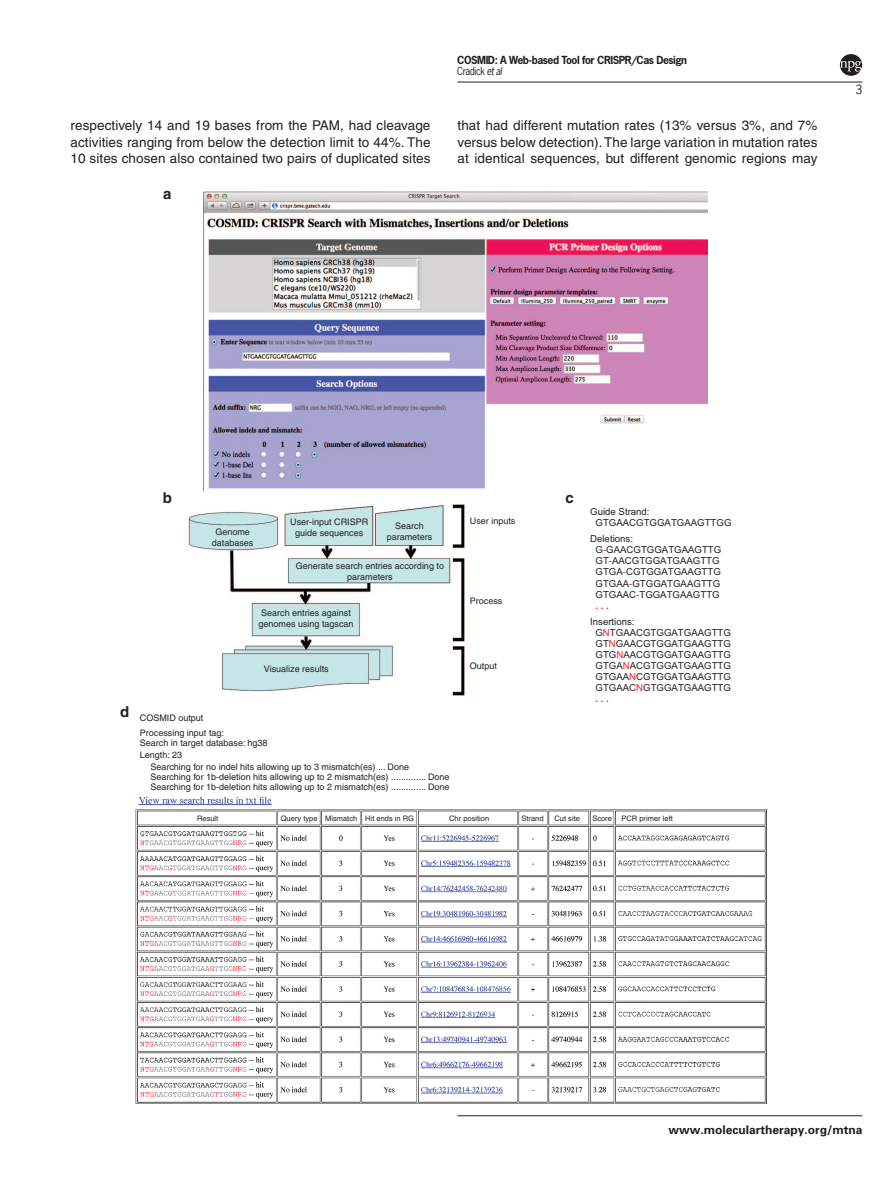
<style>
.page{position:relative;width:893px;height:1191px;background:#fff}
.page>*{position:absolute;margin:0;border:0;box-sizing:border-box;transform-origin:0 0}
.t1{font:700 15px "Helvetica";color:#231f20}
.t2{font:13.5px/16.5px "Helvetica";letter-spacing:.005em;color:#231f20;text-align:justify}
.t3{font:700 12px "Univers";color:#231f20}
.t4{font:12px "News Gothic";color:#231f20}
.t5{font:700 10.5px/11.7px "News Gothic";letter-spacing:-.045em;color:#231f20}
.t6{font:9.6px/11.1px "Arial";color:#231f20}
.t7{font:9px/10.8px "Helvetica";color:#231f20}
.t8{font:7.5px "Helvetica";color:#231f20}
.s1{font-weight:400}
.s2{font-weight:400;font-style:italic}
.s3{color:#ee2123}
.s4{font-weight:700;color:#ee2123}
</style>
<div class="page">
<hr style="left:457px;top:1115px;width:405px;height:1px;background:#231f20">
<hr style="left:457px;top:82px;width:405px;height:1px;background:#231f20">
<svg style="left:840px;top:54px;width:22px;height:22px"></svg>
<img style="left:136px;top:796px;width:631px;height:308px">
<img style="left:203px;top:191px;width:504px;height:300px">
<img style="left:188px;top:504px;width:277px;height:191px">
<p class="t5" style="left:457px;top:53px;width:231px">COSMID: A Web-based Tool for CRISPR/Cas Design<br><span class="s1">Cradick</span> <span class="s2">et al</span></p>
<h2 class="t2" style="left:70px;top:117px;width:362px">respectively 14 and 19 bases from the PAM, had cleavage activities ranging from below the detection limit to 44%. The 10 sites chosen also contained two pairs of duplicated sites</h2>
<h2 class="t2" style="left:458px;top:117px;width:362px">that had different mutation rates (13% versus 3%, and 7% versus below detection). The large variation in mutation rates at identical sequences, but different genomic regions may</h2>
<h1 class="t1" style="left:163px;top:185px;width:10px">a</h1>
<h3 class="t4" style="left:855px;top:82px;width:8px">3</h3>
<h1 class="t1" style="left:120px;top:702px;width:11px">d</h1>
<h1 class="t1" style="left:163px;top:488px;width:11px">b</h1>
<h1 class="t1" style="left:565px;top:488px;width:10px">c</h1>
<p class="t7" style="left:212px;top:526px;width:43px;text-align:center">Genome databases</p>
<p class="t7" style="left:290px;top:517px;width:80px;text-align:center">User-input CRISPR guide sequences</p>
<p class="t7" style="left:387px;top:520px;width:47px;text-align:center">Search parameters</p>
<p class="t7" style="left:296px;top:560px;width:150px;text-align:center">Generate search entries according to parameters</p>
<p class="t7" style="left:259px;top:608px;width:97px">Search entries against genomes using tagscan</p>
<p class="t7" style="left:264px;top:663px;width:66px">Visualize results</p>
<p class="t7" style="left:140px;top:710px;width:86px;line-height:14.9px">COSMID output<br>Processing input tag:</p>
<p class="t7" style="left:140px;top:736px;width:129px;line-height:12.1px">Search in target database: hg38<br>Length: 23</p>
<p class="t7" style="left:150px;top:762px;width:260px">Searching for no indel hits allowing up to 3 mismatch(es) ... Done</p>
<p class="t7" style="left:150px;top:772px;width:301px;line-height:9.8px">Searching for 1b-deletion hits allowing up to 2 mismatch(es) .............. Done<br>Searching for 1b-deletion hits allowing up to 2 mismatch(es) .............. Done</p>
<p class="t7" style="left:470px;top:515px;width:47px">User inputs</p>
<p class="t7" style="left:470px;top:595px;width:34px">Process</p>
<p class="t7" style="left:470px;top:660px;width:29px">Output</p>
<p class="t6" style="left:596px;top:506px;width:137px;text-indent:-5px">Guide Strand:<br>GTGAACGTGGATGAAGTTGG</p>
<p class="t6" style="left:595px;top:533px;width:127px;text-indent:-5px">Deletions:<br>G<span class="s3">-</span>GAACGTGGATGAAGTTG<br>GT<span class="s3">-</span>AACGTGGATGAAGTTG<br>GTGA<span class="s3">-</span>CGTGGATGAAGTTG<br>GTGAA<span class="s3">-</span>GTGGATGAAGTTG<br>GTGAAC<span class="s3">-</span>TGGATGAAGTTG <span class="s4">. . .</span></p>
<p class="t6" style="left:595px;top:615px;width:137px;text-indent:-5px">Insertions:<br>G<span class="s3">N</span>TGAACGTGGATGAAGTTG<br>GT<span class="s3">N</span>GAACGTGGATGAAGTTG<br>GTG<span class="s3">N</span>AACGTGGATGAAGTTG<br>GTGA<span class="s3">N</span>ACGTGGATGAAGTTG<br>GTGAA<span class="s3">N</span>CGTGGATGAAGTTG<br>GTGAAC<span class="s3">N</span>GTGGATGAAGTTG <span class="s4">. . .</span></p>
<p class="t8" style="left:197px;top:813px;width:23px">Result</p>
<p class="t8" style="left:281px;top:813px;width:135px">Query type Mismatch Hit ends in RG</p>
<p class="t8" style="left:449px;top:813px;width:42px">Chr position</p>
<p class="t8" style="left:521px;top:813px;width:23px">Strand</p>
<p class="t8" style="left:554px;top:813px;width:27px">Cut site</p>
<p class="t8" style="left:592px;top:813px;width:21px">Score</p>
<p class="t8" style="left:621px;top:813px;width:53px">PCR primer left</p>
<h3 class="t3" style="left:668px;top:1122px;width:196px">www.moleculartherapy.org/mtna</h3>
</div>
